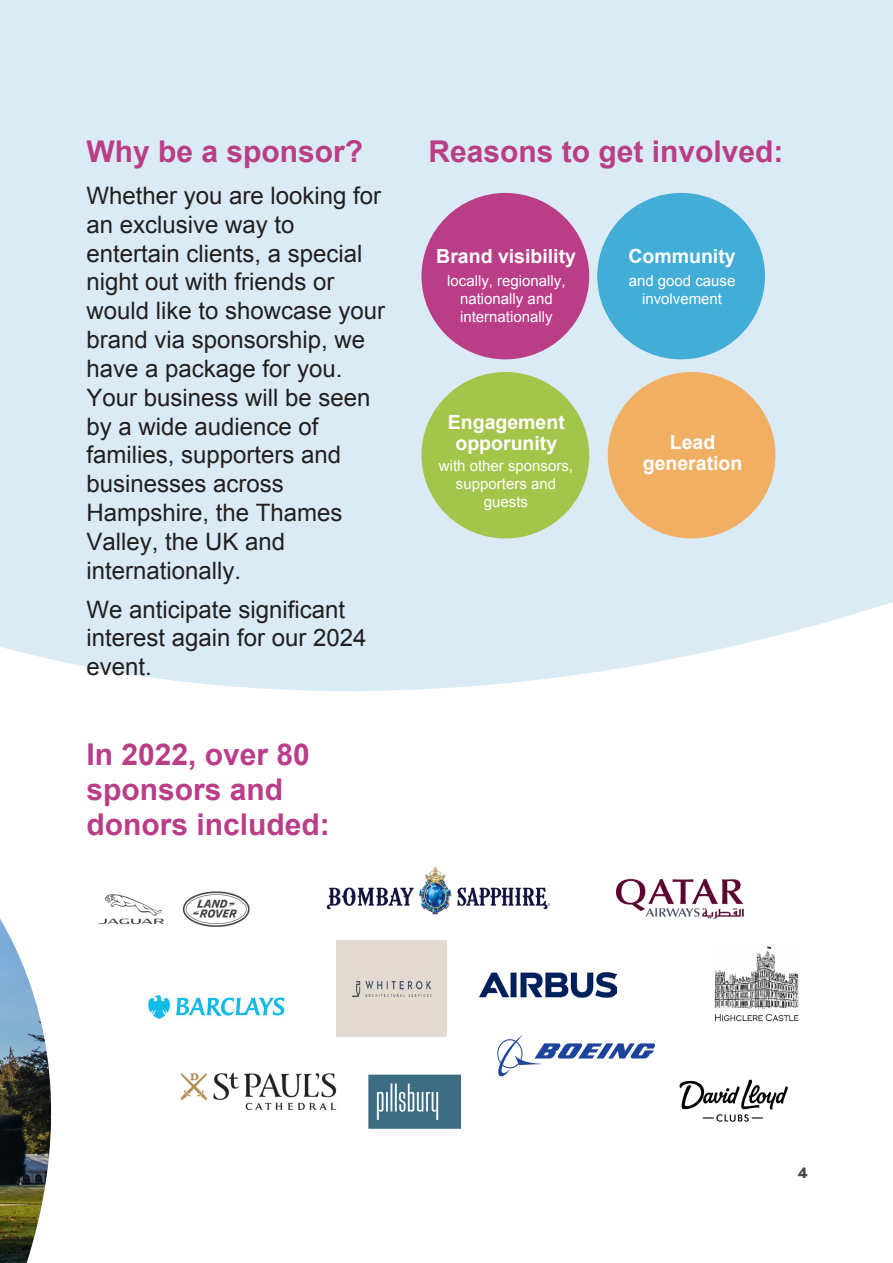
<style>
.page{position:relative;width:893px;height:1263px;background:#fff}
.page>*{position:absolute;margin:0;border:0;box-sizing:border-box;transform-origin:0 0}
.t1{font:700 30px/35.4px "Arial";color:#ba3e87}
.t2{font:24px/28.8px "Arial";color:#231f20}
.t3{font:700 19.5px/21px "Arial";color:#fff;text-align:center}
.t4{font:15px/18px "Arial";color:#fff;text-align:center}
.t5{font:700 15px "Specsavers";color:#464748}
</style>
<div class="page">
<img style="left:0;top:919px;width:52px;height:344px">
<div style="left:0;top:0;width:893px;height:691px;background:#daebf5"></div>
<div style="left:422px;top:194px;width:166px;height:165px;background:#ba3e87;border-radius:50%"></div>
<div style="left:598px;top:194px;width:166px;height:165px;background:#42add6;border-radius:50%"></div>
<div style="left:422px;top:373px;width:166px;height:165px;background:#a2c54a;border-radius:50%"></div>
<div style="left:608px;top:373px;width:167px;height:165px;background:#f1af63;border-radius:50%"></div>
<img style="left:617px;top:878px;width:126px;height:41px">
<img style="left:148px;top:995px;width:137px;height:24px">
<img style="left:480px;top:972px;width:137px;height:26px">
<img style="left:368px;top:1074px;width:93px;height:55px">
<div style="left:336px;top:940px;width:110px;height:97px;background:#e3dbd0"></div>
<img style="left:180px;top:1072px;width:157px;height:39px">
<img style="left:714px;top:946px;width:85px;height:76px">
<img style="left:98px;top:891px;width:152px;height:36px">
<img style="left:326px;top:866px;width:225px;height:49px">
<img style="left:497px;top:1035px;width:158px;height:42px">
<img style="left:679px;top:1079px;width:109px;height:43px">
<p class="t1" style="left:86px;top:135px;width:278px">Why be a sponsor?</p>
<p class="t2" style="left:86px;top:181px;width:300px">Whether you are looking for an exclusive way to entertain clients, a special night out with friends or would like to showcase your brand via sponsorship, we have a package for you.<br>Your business will be seen by a wide audience of families, supporters and businesses across<br>Hampshire, the Thames<br>Valley, the UK and internationally.</p>
<p class="t2" style="left:86px;top:596px;width:282px;line-height:28.3px">We anticipate significant interest again for our 2024 event.</p>
<p class="t1" style="left:86px;top:737px;width:245px">In 2022, over 80 sponsors and donors included:</p>
<p class="t1" style="left:428px;top:135px;width:357px">Reasons to get involved:</p>
<p class="t3" style="left:436px;top:246px;width:141px">Brand visibility</p>
<p class="t3" style="left:628px;top:246px;width:109px">Community</p>
<p class="t4" style="left:447px;top:272px;width:120px">locally, regionally, nationally and internationally</p>
<p class="t4" style="left:629px;top:272px;width:108px">and good cause involvement</p>
<p class="t3" style="left:448px;top:412px;width:119px">Engagement opporunity</p>
<p class="t4" style="left:439px;top:457px;width:136px">with other sponsors, supporters and guests</p>
<p class="t3" style="left:643px;top:432px;width:101px">Lead generation</p>
<p class="t5" style="left:798px;top:1163px;width:11px">4</p>
</div>
